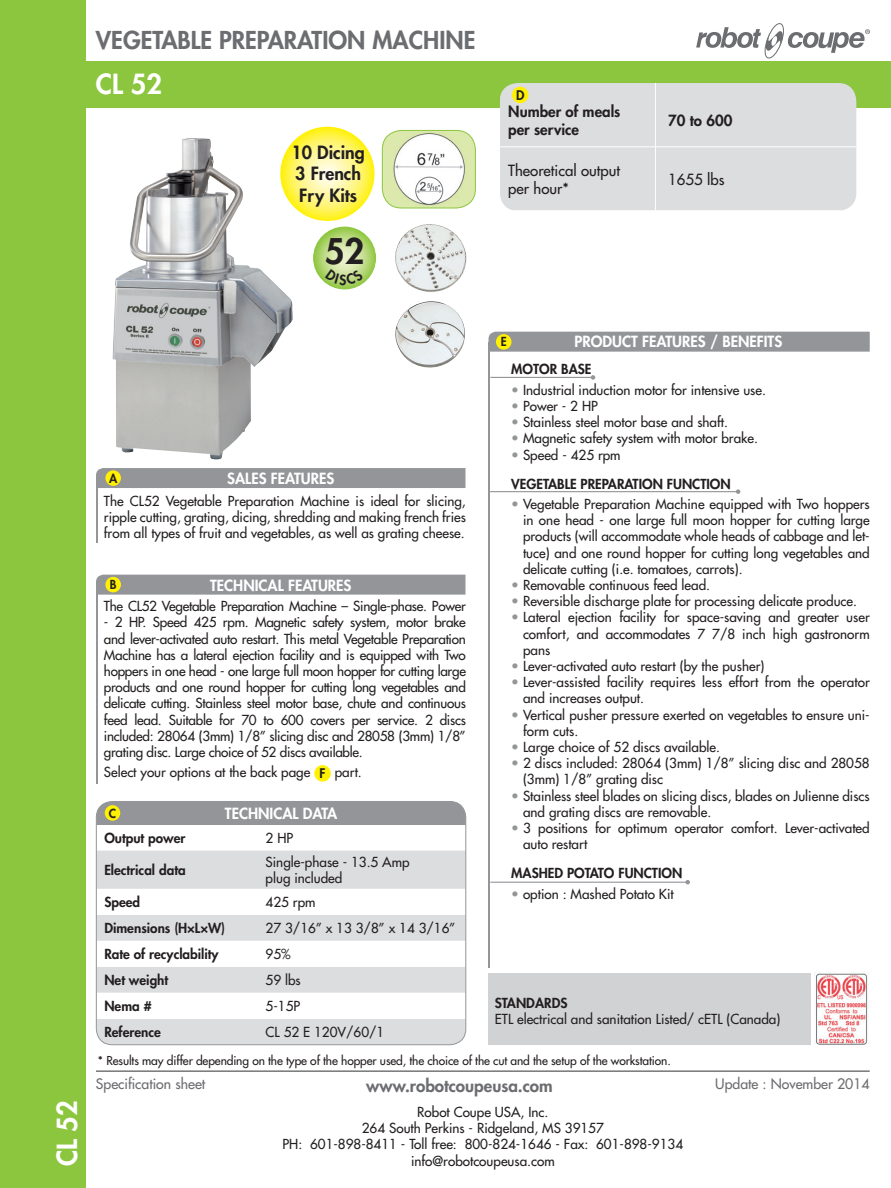
<style>
.page{position:relative;width:891px;height:1188px;background:#fff}
.page>*{position:absolute;margin:0;border:0;box-sizing:border-box;transform-origin:0 0}
.t1{font:800 34.35px "Futura";color:#231f20}
.t2{font:800 27px "Futura";color:#fff}
.t3{font:800 24px "Futura";color:#6c6d70}
.t4{font:800 17.85px/21.3px "Futura";color:#231f20}
.t5{font:800 16.95px "Futura";color:#6c6d70}
.t6{font:800 15px "Futura";color:#fff}
.t7{font:15px/18px "Futura";color:#231f20}
.t8{font:800 15px/18px "Futura";color:#231f20}
.t9{font:14.1px "Futura";color:#6c6d70}
.t10{font:13.5px/16.2px "Futura";color:#231f20}
.t11{font:800 13.5px/29px "Futura";color:#231f20}
.t12{font:13.5px "Futura";letter-spacing:-.02em;color:#231f20}
.t13{font:800 12.9px "Futura";color:#231f20}
.t14{font:800 12.15px "Futura";color:#231f20}
.t15{font:12px "Futura";letter-spacing:-.01em;color:#231f20}
.s1{font-weight:800;font-size:12.9px}
.s2{color:#939598}
.s3{font-weight:400;color:#939598}
.s4{font-weight:400}
</style>
<div class="page">
<div style="left:0;top:0;width:85px;height:1188px;background:#8bc63e"></div>
<div style="left:63px;top:61px;width:828px;height:46px;background:#8bc63e"></div>
<svg style="left:696px;top:23px;width:174px;height:35px"></svg>
<div style="left:96px;top:801px;width:370px;height:24px;background:#939598"></div>
<div style="left:96px;top:851px;width:370px;height:194px;background:#dcdddf"></div>
<svg style="left:98px;top:889px;width:366px;height:130px"></svg>
<div style="left:96px;top:801px;width:370px;height:244px;border:1px solid #939598;border-radius:16px"></div>
<div style="left:105px;top:805px;width:15px;height:16px;background:#fff101;border-radius:50%"></div>
<hr style="left:96px;top:477px;width:2px;height:66px;background:#939598">
<hr style="left:96px;top:583px;width:2px;height:201px;background:#939598">
<div style="left:314px;top:765px;width:17px;height:17px;background:#fff101;border-radius:50%"></div>
<div style="left:489px;top:332px;width:381px;height:20px;background:#939598"></div>
<div style="left:96px;top:468px;width:369px;height:20px;background:#939598"></div>
<div style="left:96px;top:575px;width:369px;height:20px;background:#939598"></div>
<hr style="left:490px;top:377px;width:103px;height:1px;background:#939598">
<svg style="left:591px;top:375px;width:4px;height:5px"></svg>
<hr style="left:490px;top:491px;width:248px;height:1px;background:#939598">
<svg style="left:736px;top:489px;width:4px;height:5px"></svg>
<hr style="left:490px;top:882px;width:198px;height:1px;background:#939598">
<svg style="left:685px;top:880px;width:5px;height:4px"></svg>
<div style="left:105px;top:470px;width:16px;height:16px;background:#fff101;border-radius:50%"></div>
<div style="left:105px;top:577px;width:16px;height:15px;background:#fff101;border-radius:50%"></div>
<div style="left:496px;top:334px;width:15px;height:16px;background:#fff101;border-radius:50%"></div>
<img style="left:382px;top:130px;width:93px;height:78px">
<div style="left:382px;top:130px;width:94px;height:78px;border:1px solid #8bc63e;border-radius:19px"></div>
<svg style="left:314px;top:227px;width:61px;height:62px;background:#bbda83"></svg>
<div style="left:313px;top:227px;width:63px;height:62px;border:1px solid #fff;border-radius:50%"></div>
<svg style="left:280px;top:127px;width:95px;height:94px;background:#fff573"></svg>
<div style="left:500px;top:83px;width:356px;height:127px;background:#dcdddf"></div>
<hr style="left:655px;top:83px;width:1px;height:64px;background:#fff">
<hr style="left:500px;top:147px;width:155px;height:1px;background:#fff">
<hr style="left:655px;top:147px;width:201px;height:1px;background:#fff">
<hr style="left:655px;top:147px;width:1px;height:63px;background:#fff">
<div style="left:512px;top:87px;width:16px;height:16px;background:#fff101;border-radius:50%"></div>
<img style="left:395px;top:301px;width:70px;height:67px">
<img style="left:395px;top:224px;width:72px;height:68px">
<hr style="left:488px;top:342px;width:2px;height:626px;background:#939598">
<hr style="left:96px;top:1070px;width:774px;height:2px;background:#6c6d70">
<div style="left:488px;top:974px;width:323px;height:71px;background:#d1d2d4"></div>
<img style="left:816px;top:973px;width:52px;height:72px">
<img style="left:112px;top:138px;width:181px;height:321px">
<svg style="left:325px;top:269px;width:39px;height:16px"></svg>
<h3 class="t3" style="left:96px;top:25px;width:381px">VEGETABLE PREPARATION MACHINE</h3>
<h2 class="t2" style="left:96px;top:67px;width:68px">CL 52</h2>
<h3 class="t4" style="left:292px;top:142px;width:75px">10 Dicing<br>3 French<br>Fry Kits</h3>
<h1 class="t1" style="left:325px;top:229px;width:41px">52</h1>
<p class="t13" style="left:516px;top:87px;width:10px">D</p>
<p class="t8" style="left:508px;top:103px;width:114px">Number of meals per service</p>
<p class="t8" style="left:668px;top:112px;width:66px">70 to 600</p>
<p class="t7" style="left:508px;top:161px;width:113px">Theoretical output per hour*</p>
<p class="t7" style="left:668px;top:170px;width:58px">1655 lbs</p>
<h2 class="t2" style="left:50px;top:1166px;width:68px;rotate:-90deg">CL 52</h2>
<p class="t14" style="left:109px;top:470px;width:10px">A</p>
<p class="t6" style="left:227px;top:469px;width:109px">SALES FEATURES</p>
<p class="t10" style="left:104px;top:493px;width:363px;text-align:justify">The CL52 Vegetable Preparation Machine is ideal for slicing, ripple cutting, grating, dicing, shredding and making french fries from all types of fruit and vegetables, as well as grating cheese.</p>
<p class="t14" style="left:110px;top:577px;width:8px">B</p>
<p class="t6" style="left:210px;top:576px;width:143px">TECHNICAL FEATURES</p>
<p class="t12" style="left:104px;top:598px;width:363px">The CL52 Vegetable Preparation Machine – Single-phase. Power</p>
<p class="t10" style="left:104px;top:614px;width:363px;text-align:justify">- 2 HP. Speed 425 rpm. Magnetic safety system, motor brake and lever-activated auto restart. This metal Vegetable Preparation Machine has a lateral ejection facility and is equipped with Two hoppers in one head - one large full moon hopper for cutting large products and one round hopper for cutting long vegetables and delicate cutting. Stainless steel motor base, chute and continuous feed lead. Suitable for 70 to 600 covers per service. 2 discs included: 28064 (3mm) 1/8” slicing disc and 28058 (3mm) 1/8” grating disc. Large choice of 52 discs available.</p>
<p class="t10" style="left:104px;top:764px;width:259px">Select your options at the back page <span class="s1">F</span> part.</p>
<p class="t14" style="left:109px;top:805px;width:9px">C</p>
<p class="t6" style="left:225px;top:804px;width:114px">TECHNICAL DATA</p>
<p class="t11" style="left:104px;top:824px;width:83px">Output power</p>
<p class="t10" style="left:266px;top:830px;width:29px">2 HP</p>
<p class="t11" style="left:104px;top:856px;width:83px">Electrical data</p>
<p class="t10" style="left:266px;top:854px;width:145px">Single-phase - 13.5 Amp plug included</p>
<p class="t11" style="left:104px;top:888px;width:37px">Speed</p>
<p class="t10" style="left:266px;top:894px;width:51px">425 rpm</p>
<p class="t11" style="left:104px;top:914px;width:122px">Dimensions (H×L×W)</p>
<p class="t10" style="left:266px;top:920px;width:191px">27 3/16” x 13 3/8” x 14 3/16”</p>
<p class="t11" style="left:104px;top:940px;width:116px">Rate of recyclability</p>
<p class="t10" style="left:266px;top:946px;width:27px">95%</p>
<p class="t11" style="left:104px;top:966px;width:65px">Net weight</p>
<p class="t10" style="left:266px;top:972px;width:37px">59 lbs</p>
<p class="t11" style="left:104px;top:992px;width:49px">Nema #</p>
<p class="t10" style="left:266px;top:998px;width:36px">5-15P</p>
<p class="t11" style="left:104px;top:1018px;width:58px">Reference</p>
<p class="t10" style="left:266px;top:1024px;width:120px">CL 52 E 120V/60/1</p>
<p class="t14" style="left:501px;top:334px;width:7px">E</p>
<p class="t6" style="left:575px;top:332px;width:209px">PRODUCT FEATURES / BENEFITS</p>
<p class="t11" style="left:511px;top:355px;width:82px">MOTOR BASE</p>
<p class="t10" style="left:511px;top:382px;width:256px"><span class="s2">•</span> Industrial induction motor for intensive use.</p>
<p class="t10" style="left:511px;top:398px;width:88px"><span class="s2">•</span> Power - 2 HP</p>
<p class="t10" style="left:511px;top:414px;width:218px"><span class="s2">•</span> Stainless steel motor base and shaft.</p>
<p class="t10" style="left:511px;top:430px;width:248px"><span class="s2">•</span> Magnetic safety system with motor brake.</p>
<p class="t11" style="left:511px;top:440px;width:221px"><span class="s3">•</span> <span class="s4">Speed - 425 rpm<br></span>VEGETABLE PREPARATION FUNCTION</p>
<p class="t10" style="left:523px;top:496px;width:348px;text-align:justify;text-indent:-12px"><span class="s2">•</span> Vegetable Preparation Machine equipped with Two hoppers in one head - one large full moon hopper for cutting large products (will accommodate whole heads of cabbage and let&shy;tuce) and one round hopper for cutting long vegetables and delicate cutting (i.e. tomatoes, carrots).</p>
<p class="t10" style="left:511px;top:577px;width:200px"><span class="s2">•</span> Removable continuous feed lead.</p>
<p class="t10" style="left:511px;top:593px;width:347px"><span class="s2">•</span> Reversible discharge plate for processing delicate produce.</p>
<p class="t10" style="left:523px;top:609px;width:348px;text-align:justify;text-indent:-12px"><span class="s2">•</span> Lateral ejection facility for space-saving and greater user comfort, and accommodates 7 7/8 inch high gastronorm pans</p>
<p class="t10" style="left:511px;top:658px;width:255px"><span class="s2">•</span> Lever-activated auto restart (by the pusher)</p>
<p class="t10" style="left:523px;top:674px;width:348px;text-indent:-12px"><span class="s2">•</span> Lever-assisted facility requires less effort from the operator and increases output.</p>
<p class="t10" style="left:523px;top:707px;width:348px;text-indent:-12px"><span class="s2">•</span> Vertical pusher pressure exerted on vegetables to ensure uni&shy;form cuts.</p>
<p class="t10" style="left:511px;top:739px;width:210px"><span class="s2">•</span> Large choice of 52 discs available.</p>
<p class="t10" style="left:523px;top:755px;width:348px;text-indent:-12px"><span class="s2">•</span> 2 discs included: 28064 (3mm) 1/8” slicing disc and 28058 (3mm) 1/8” grating disc</p>
<p class="t10" style="left:523px;top:788px;width:348px;text-indent:-12px"><span class="s2">•</span> Stainless steel blades on slicing discs, blades on Julienne discs and grating discs are removable.</p>
<p class="t10" style="left:523px;top:820px;width:348px;text-indent:-12px"><span class="s2">•</span> 3 positions for optimum operator comfort. Lever-activated auto restart</p>
<p class="t11" style="left:511px;top:859px;width:172px">MASHED POTATO FUNCTION</p>
<p class="t10" style="left:511px;top:886px;width:164px"><span class="s2">•</span> option : Mashed Potato Kit</p>
<p class="t11" style="left:495px;top:988px;width:74px">STANDARDS</p>
<p class="t10" style="left:495px;top:1011px;width:287px">ETL electrical and sanitation Listed/ cETL (Canada)</p>
<p class="t15" style="left:98px;top:1053px;width:574px">* Results may differ depending on the type of the hopper used, the choice of the cut and the setup of the workstation.</p>
<p class="t9" style="left:96px;top:1075px;width:111px">Specification sheet</p>
<p class="t9" style="left:715px;top:1075px;width:156px">Update : November 2014</p>
<p class="t5" style="left:366px;top:1075px;width:188px">www.robotcoupeusa.com</p>
<p class="t10" style="left:283px;top:1104px;width:402px;text-align:center">Robot Coupe USA, Inc.<br>264 South Perkins - Ridgeland, MS 39157<br>PH: 601-898-8411 - Toll free: 800-824-1646 - Fax: 601-898-9134 info@robotcoupeusa.com</p>
</div>
